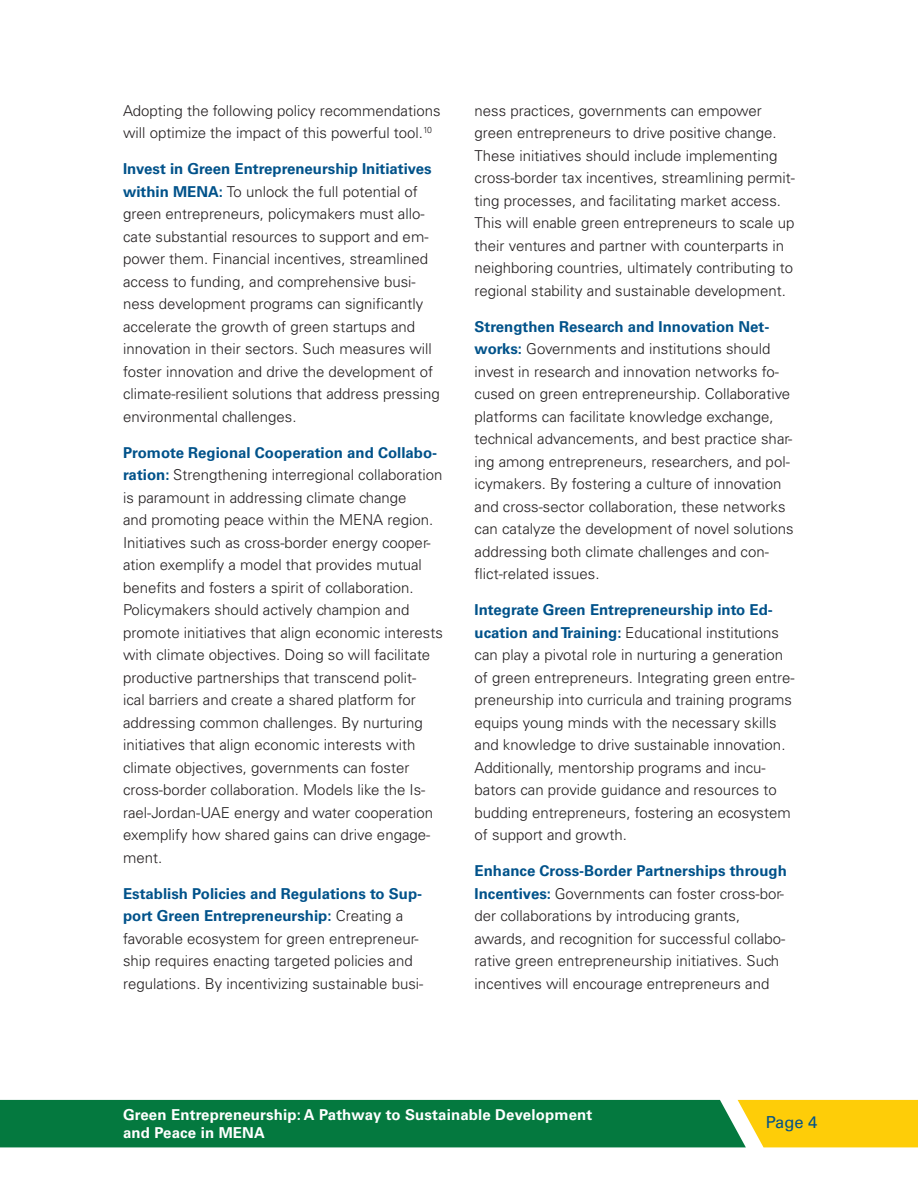
<style>
.page{position:relative;width:918px;height:1188px;background:#fff}
.page>*{position:absolute;margin:0;border:0;box-sizing:border-box;transform-origin:0 0}
.t1{font:16.5px "Univers LT Std";color:#01528a}
.t2{font:300 15px/22.5px "Univers LT Std";color:#231f20}
.t3{font:700 15px/18px "Univers LT Std";letter-spacing:.01em;color:#fff}
.s1{font-weight:700;color:#01528a}
</style>
<div class="page">
<svg style="left:0;top:1100px;width:918px;height:47px;background:#368a38"></svg>
<p class="t2" style="left:123px;top:99px;width:319px">Adopting the following policy recommendations will optimize the impact of this powerful tool.<sup>10</sup></p>
<p class="t2" style="left:123px;top:158px;width:318px"><span class="s1">Invest in Green Entrepreneurship Initiatives within MENA:</span> To unlock the full potential of green entrepreneurs, policymakers must allo&shy;cate substantial resources to support and em&shy;power them. Financial incentives, streamlined access to funding, and comprehensive busi&shy;ness development programs can significantly accelerate the growth of green startups and innovation in their sectors. Such measures will foster innovation and drive the development of climate-resilient solutions that address pressing environmental challenges.</p>
<p class="t2" style="left:123px;top:441px;width:321px"><span class="s1">Promote Regional Cooperation and Collabo&shy;ration:</span> Strengthening interregional collaboration is paramount in addressing climate change<br>and promoting peace within the MENA region.<br>Initiatives such as cross-border energy cooper&shy;ation exemplify a model that provides mutual benefits and fosters a spirit of collaboration.<br>Policymakers should actively champion and promote initiatives that align economic interests with climate objectives. Doing so will facilitate productive partnerships that transcend polit-<br>ical barriers and create a shared platform for addressing common challenges. By nurturing initiatives that align economic interests with climate objectives, governments can foster cross-border collaboration. Models like the Is&shy;rael-Jordan-UAE energy and water cooperation exemplify how shared gains can drive engage&shy;ment.</p>
<p class="t2" style="left:123px;top:882px;width:302px"><span class="s1">Establish Policies and Regulations to Sup&shy;port Green Entrepreneurship:</span> Creating a favorable ecosystem for green entrepreneur&shy;ship requires enacting targeted policies and regulations. By incentivizing sustainable busi-</p>
<p class="t2" style="left:475px;top:99px;width:322px">ness practices, governments can empower green entrepreneurs to drive positive change.<br>These initiatives should include implementing cross-border tax incentives, streamlining permit&shy;ting processes, and facilitating market access.<br>This will enable green entrepreneurs to scale up their ventures and partner with counterparts in neighboring countries, ultimately contributing to regional stability and sustainable development.</p>
<p class="t2" style="left:475px;top:315px;width:320px"><span class="s1">Strengthen Research and Innovation Net&shy;works:</span> Governments and institutions should invest in research and innovation networks fo&shy;cused on green entrepreneurship. Collaborative platforms can facilitate knowledge exchange, technical advancements, and best practice shar&shy;ing among entrepreneurs, researchers, and pol&shy;icymakers. By fostering a culture of innovation and cross-sector collaboration, these networks can catalyze the development of novel solutions addressing both climate challenges and con&shy;flict-related issues.</p>
<p class="t2" style="left:475px;top:599px;width:322px"><span class="s1">Integrate Green Entrepreneurship into Ed&shy;ucation and Training:</span> Educational institutions can play a pivotal role in nurturing a generation of green entrepreneurs. Integrating green entre&shy;preneurship into curricula and training programs equips young minds with the necessary skills and knowledge to drive sustainable innovation.<br>Additionally, mentorship programs and incu&shy;bators can provide guidance and resources to budding entrepreneurs, fostering an ecosystem of support and growth.</p>
<p class="t2" style="left:475px;top:860px;width:314px"><span class="s1">Enhance Cross-Border Partnerships through Incentives:</span> Governments can foster cross-bor&shy;der collaborations by introducing grants, awards, and recognition for successful collabo&shy;rative green entrepreneurship initiatives. Such incentives will encourage entrepreneurs and</p>
<p class="t3" style="left:123px;top:1106px;width:471px">Green Entrepreneurship: A Pathway to Sustainable Development and Peace in MENA</p>
<p class="t1" style="left:766px;top:1113px;width:53px">Page 4</p>
</div>
